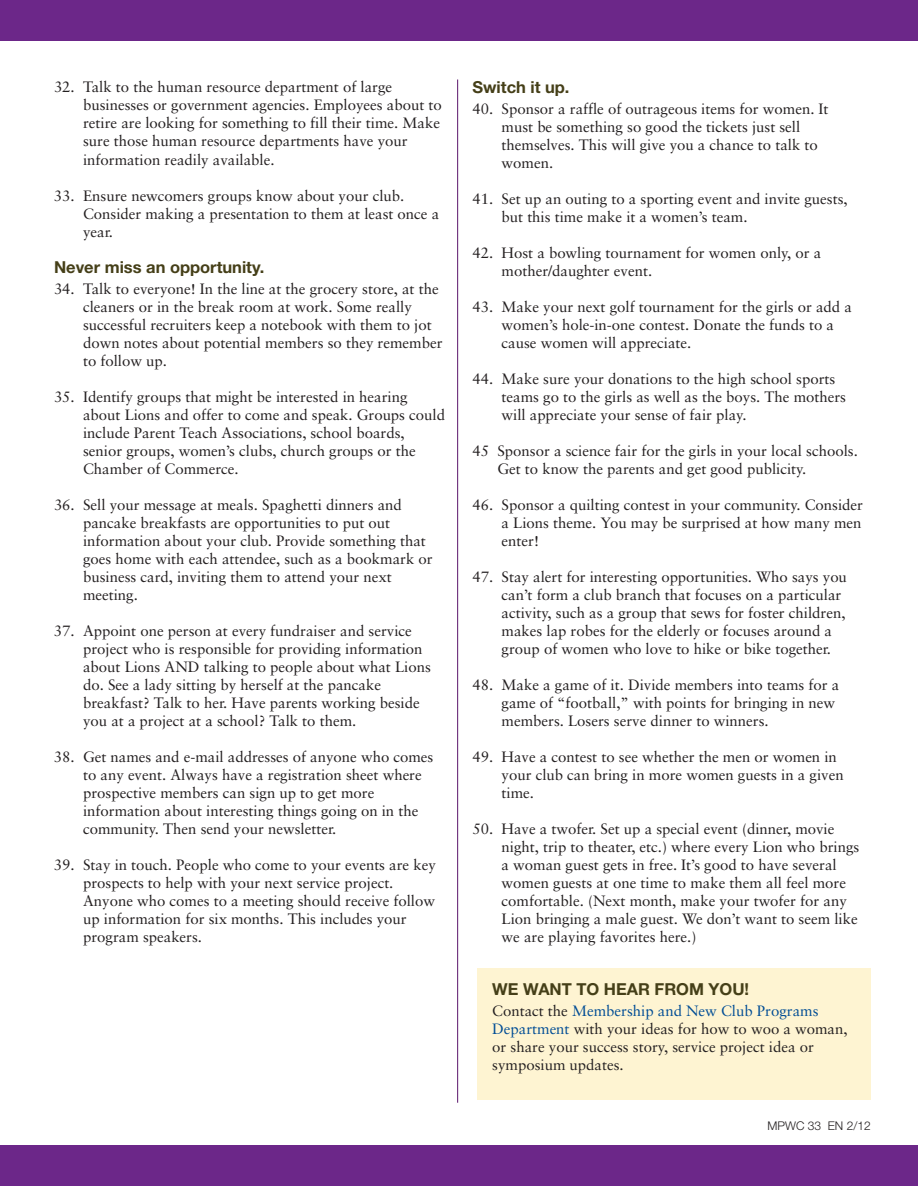
<style>
.page{position:relative;width:918px;height:1188px;background:#fff}
.page>*{position:absolute;margin:0;border:0;box-sizing:border-box;transform-origin:0 0}
.t1{font:700 16.5px "Helvetica Neue";color:#453f18}
.t2{font:15px/18px "Sabon";color:#231f20}
.t3{font:300 12px "Helvetica Neue";color:#231f20}
.s1{color:#014d95}
</style>
<div class="page">
<div style="left:0;top:0;width:918px;height:41px;background:#6c2789"></div>
<div style="left:0;top:1145px;width:918px;height:41px;background:#6c2789"></div>
<hr style="left:457px;top:80px;width:1px;height:1023px;background:#5b166b">
<div style="left:477px;top:969px;width:394px;height:131px;background:#fef4d2"></div>
<p class="t2" style="left:83px;top:79px;width:360px;text-indent:-29px">32. Talk to the human resource department of large businesses or government agencies. Employees about to retire are looking for something to fill their time. Make sure those human resource departments have your information readily available.</p>
<p class="t2" style="left:83px;top:188px;width:358px;text-indent:-29px">33. Ensure newcomers groups know about your club.<br>Consider making a presentation to them at least once a year.</p>
<p class="t1" style="left:54px;top:261px;width:212px">Never miss an opportunity.</p>
<p class="t2" style="left:83px;top:281px;width:361px;text-indent:-29px">34. Talk to everyone! In the line at the grocery store, at the cleaners or in the break room at work. Some really successful recruiters keep a notebook with them to jot down notes about potential members so they remember to follow up.</p>
<p class="t2" style="left:83px;top:389px;width:364px;text-indent:-29px">35. Identify groups that might be interested in hearing about Lions and offer to come and speak. Groups could include Parent Teach Associations, school boards, senior groups, women’s clubs, church groups or the Chamber of Commerce.</p>
<p class="t2" style="left:83px;top:497px;width:351px;text-indent:-29px">36. Sell your message at meals. Spaghetti dinners and pancake breakfasts are opportunities to put out information about your club. Provide something that goes home with each attendee, such as a bookmark or business card, inviting them to attend your next meeting.</p>
<p class="t2" style="left:83px;top:623px;width:349px;text-indent:-29px">37. Appoint one person at every fundraiser and service project who is responsible for providing information about Lions AND talking to people about what Lions do. See a lady sitting by herself at the pancake breakfast? Talk to her. Have parents working beside you at a project at a school? Talk to them.</p>
<p class="t2" style="left:83px;top:749px;width:352px;text-indent:-29px">38. Get names and e-mail addresses of anyone who comes to any event. Always have a registration sheet where prospective members can sign up to get more information about interesting things going on in the community. Then send your newsletter.</p>
<p class="t2" style="left:83px;top:857px;width:354px;text-indent:-29px">39. Stay in touch. People who come to your events are key prospects to help with your next service project.<br>Anyone who comes to a meeting should receive follow up information for six months. This includes your program speakers.</p>
<p class="t1" style="left:472px;top:81px;width:99px">Switch it up.</p>
<p class="t2" style="left:502px;top:101px;width:329px;text-indent:-29px">40. Sponsor a raffle of outrageous items for women. It must be something so good the tickets just sell themselves. This will give you a chance to talk to women.</p>
<p class="t2" style="left:502px;top:191px;width:348px;text-indent:-29px">41. Set up an outing to a sporting event and invite guests, but this time make it a women’s team.</p>
<p class="t2" style="left:502px;top:245px;width:321px;text-indent:-29px">42. Host a bowling tournament for women only, or a mother/daughter event.</p>
<p class="t2" style="left:502px;top:299px;width:352px;text-indent:-29px">43. Make your next golf tournament for the girls or add a women’s hole-in-one contest. Donate the funds to a cause women will appreciate.</p>
<p class="t2" style="left:502px;top:371px;width:346px;text-indent:-29px">44. Make sure your donations to the high school sports teams go to the girls as well as the boys. The mothers will appreciate your sense of fair play.</p>
<p class="t2" style="left:497px;top:443px;width:362px;text-indent:-25px">45 Sponsor a science fair for the girls in your local schools.<br>Get to know the parents and get good publicity.</p>
<p class="t2" style="left:502px;top:497px;width:363px;text-align:justify;text-indent:-29px">46. Sponsor a quilting contest in your community. Consider a Lions theme. You may be surprised at how many men enter!</p>
<p class="t2" style="left:502px;top:569px;width:347px;text-indent:-29px">47. Stay alert for interesting opportunities. Who says you can’t form a club branch that focuses on a particular activity, such as a group that sews for foster children, makes lap robes for the elderly or focuses around a group of women who love to hike or bike together.</p>
<p class="t2" style="left:502px;top:677px;width:339px;text-indent:-29px">48. Make a game of it. Divide members into teams for a game of “football,” with points for bringing in new members. Losers serve dinner to winners.</p>
<p class="t2" style="left:502px;top:749px;width:344px;text-indent:-29px">49. Have a contest to see whether the men or women in your club can bring in more women guests in a given time.</p>
<p class="t2" style="left:502px;top:821px;width:359px;text-indent:-29px">50. Have a twofer. Set up a special event (dinner, movie night, trip to theater, etc.) where every Lion who brings a woman guest gets in free. It’s good to have several women guests at one time to make them all feel more comfortable. (Next month, make your twofer for any Lion bringing a male guest. We don’t want to seem like we are playing favorites here.)</p>
<p class="t1" style="left:492px;top:984px;width:259px">WE WANT TO HEAR FROM YOU!</p>
<p class="t2" style="left:492px;top:1003px;width:357px">Contact the <span class="s1">Membership and New Club Programs Department</span> with your ideas for how to woo a woman, or share your success story, service project idea or symposium updates.</p>
<p class="t3" style="left:768px;top:1116px;width:105px">MPWC 33 EN 2/12</p>
</div>
